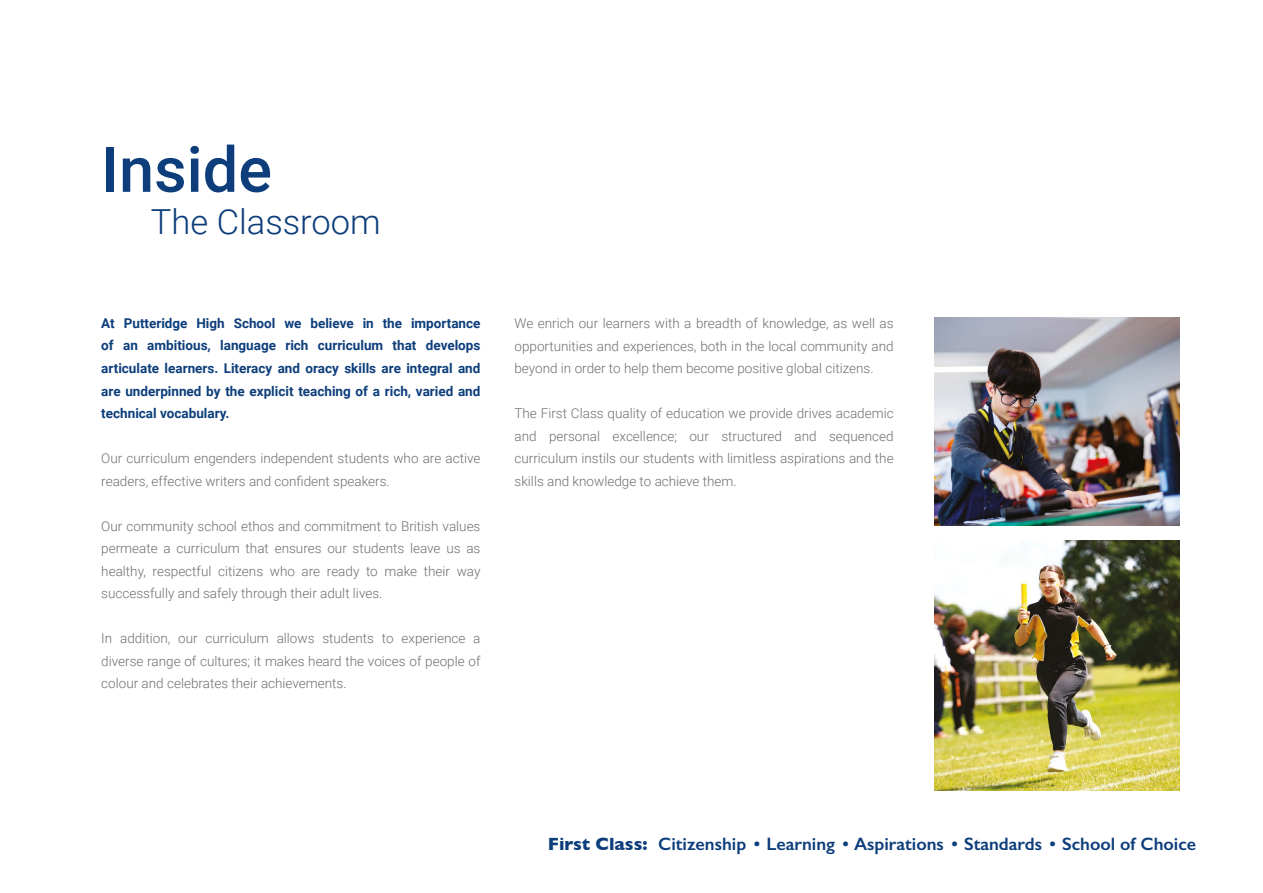
<style>
.page{position:relative;width:1263px;height:893px;background:#fff}
.page>*{position:absolute;margin:0;border:0;box-sizing:border-box;transform-origin:0 0}
.t1{font:500 63px "Roboto";color:#0d3e7b}
.t2{font:300 34.5px "Roboto";color:#0d3e7b}
.t3{font:600 18px "Gill Sans";color:#0d3e7b}
.t4{font:300 13.5px/22.5px "Roboto";color:#706f6f;text-align:justify}
.t5{font:700 13.5px/22.5px "Roboto";color:#0d3e7b;text-align:justify}
.s1{font-weight:700}
</style>
<div class="page">
<img style="left:934px;top:318px;width:245px;height:207px">
<img style="left:934px;top:540px;width:245px;height:251px">
<h1 class="t1" style="left:101px;top:125px;width:172px">Inside</h1>
<h2 class="t2" style="left:151px;top:197px;width:231px">The Classroom</h2>
<p class="t5" style="left:101px;top:311px;width:381px">At Putteridge High School we believe in the importance of an ambitious, language rich curriculum that develops articulate learners. Literacy and oracy skills are integral and are underpinned by the explicit teaching of a rich, varied and technical vocabulary.</p>
<p class="t4" style="left:101px;top:446px;width:381px">Our curriculum engenders independent students who are active readers, effective writers and confident speakers.</p>
<p class="t4" style="left:101px;top:514px;width:381px">Our community school ethos and commitment to British values permeate a curriculum that ensures our students leave us as healthy, respectful citizens who are ready to make their way successfully and safely through their adult lives.</p>
<p class="t4" style="left:101px;top:626px;width:381px">In addition, our curriculum allows students to experience a diverse range of cultures; it makes heard the voices of people of colour and celebrates their achievements.</p>
<p class="t4" style="left:514px;top:311px;width:381px">We enrich our learners with a breadth of knowledge, as well as opportunities and experiences, both in the local community and beyond in order to help them become positive global citizens.</p>
<p class="t4" style="left:514px;top:401px;width:381px">The First Class quality of education we provide drives academic and personal excellence; our structured and sequenced curriculum instils our students with limitless aspirations and the skills and knowledge to achieve them.</p>
<h3 class="t3" style="left:548px;top:833px;width:650px"><span class="s1">First Class:</span> Citizenship • Learning • Aspirations • Standards • School of Choice</h3>
</div>
